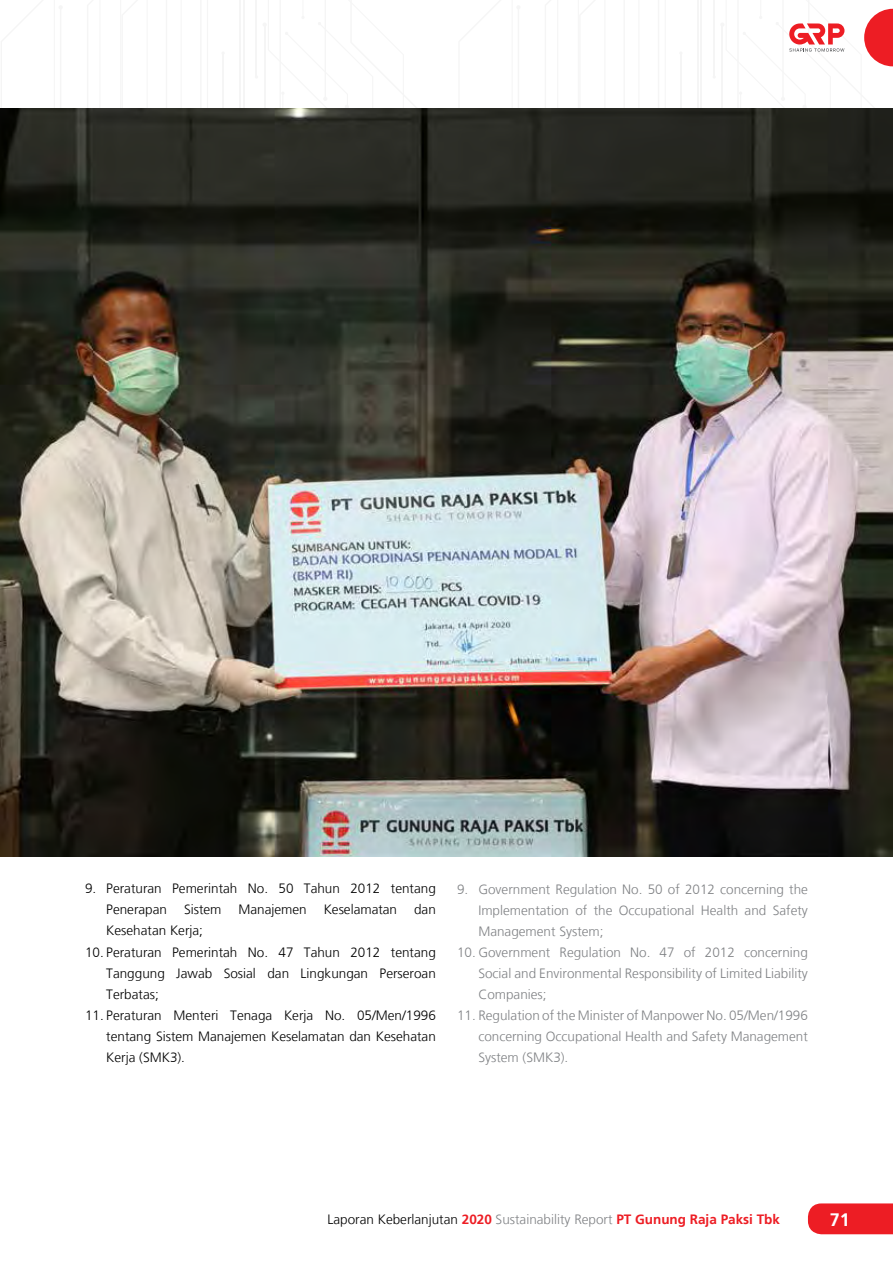
<style>
.page{position:relative;width:893px;height:1263px;background:#fff}
.page>*{position:absolute;margin:0;border:0;box-sizing:border-box;transform-origin:0 0}
.t1{font:700 18px "Frutiger LT";color:#fff}
.t2{font:300 13.5px/21px "Frutiger LT";color:#808285;text-align:justify}
.t3{font:300 13.5px/21px "Frutiger LT";color:#000;text-align:justify}
.t4{font:700 13.5px "Frutiger LT";color:#ed1d24}
.s1{font-weight:300;color:#000}
.s2{font-weight:300;color:#808285}
</style>
<div class="page">
<div style="left:808px;top:1203px;width:85px;height:31px;background:#ed1d24"></div>
<svg style="left:789px;top:8px;width:104px;height:59px"></svg>
<img style="left:0;top:108px;width:893px;height:748px">
<p class="t3" style="left:106px;top:878px;width:331px;text-indent:-21px">9. Peraturan Pemerintah No. 50 Tahun 2012 tentang<br>Penerapan</p>
<p class="t3" style="left:184px;top:899px;width:39px">Sistem</p>
<p class="t3" style="left:238px;top:899px;width:70px">Manajemen</p>
<p class="t3" style="left:324px;top:899px;width:75px">Keselamatan</p>
<p class="t3" style="left:414px;top:899px;width:23px">dan</p>
<p class="t3" style="left:106px;top:920px;width:98px">Kesehatan Kerja;</p>
<p class="t3" style="left:106px;top:941px;width:331px;text-indent:-21px">10. Peraturan Pemerintah No. 47 Tahun 2012 tentang Tanggung Jawab Sosial dan Lingkungan Perseroan Terbatas;</p>
<p class="t3" style="left:106px;top:1004px;width:331px;text-indent:-21px">11. Peraturan Menteri Tenaga Kerja No. 05/Men/1996 tentang Sistem Manajemen Keselamatan dan Kesehatan Kerja (SMK3).</p>
<p class="t2" style="left:478px;top:878px;width:331px;text-indent:-21px">9. Government Regulation No. 50 of 2012 concerning the Implementation of the Occupational Health and Safety Management System;</p>
<p class="t2" style="left:478px;top:941px;width:331px;text-indent:-21px">10. Government Regulation No. 47 of 2012 concerning Social and Environmental Responsibility of Limited Liability Companies;</p>
<p class="t2" style="left:478px;top:1004px;width:331px;text-indent:-21px">11. Regulation of the Minister of Manpower No. 05/Men/1996 concerning Occupational Health and Safety Management System (SMK3).</p>
<p class="t4" style="left:328px;top:1211px;width:454px"><span class="s1">Laporan Keberlanjutan</span> 2020 <span class="s2">Sustainability Report</span> PT Gunung Raja Paksi Tbk</p>
<h1 class="t1" style="left:830px;top:1209px;width:22px">71</h1>
</div>
